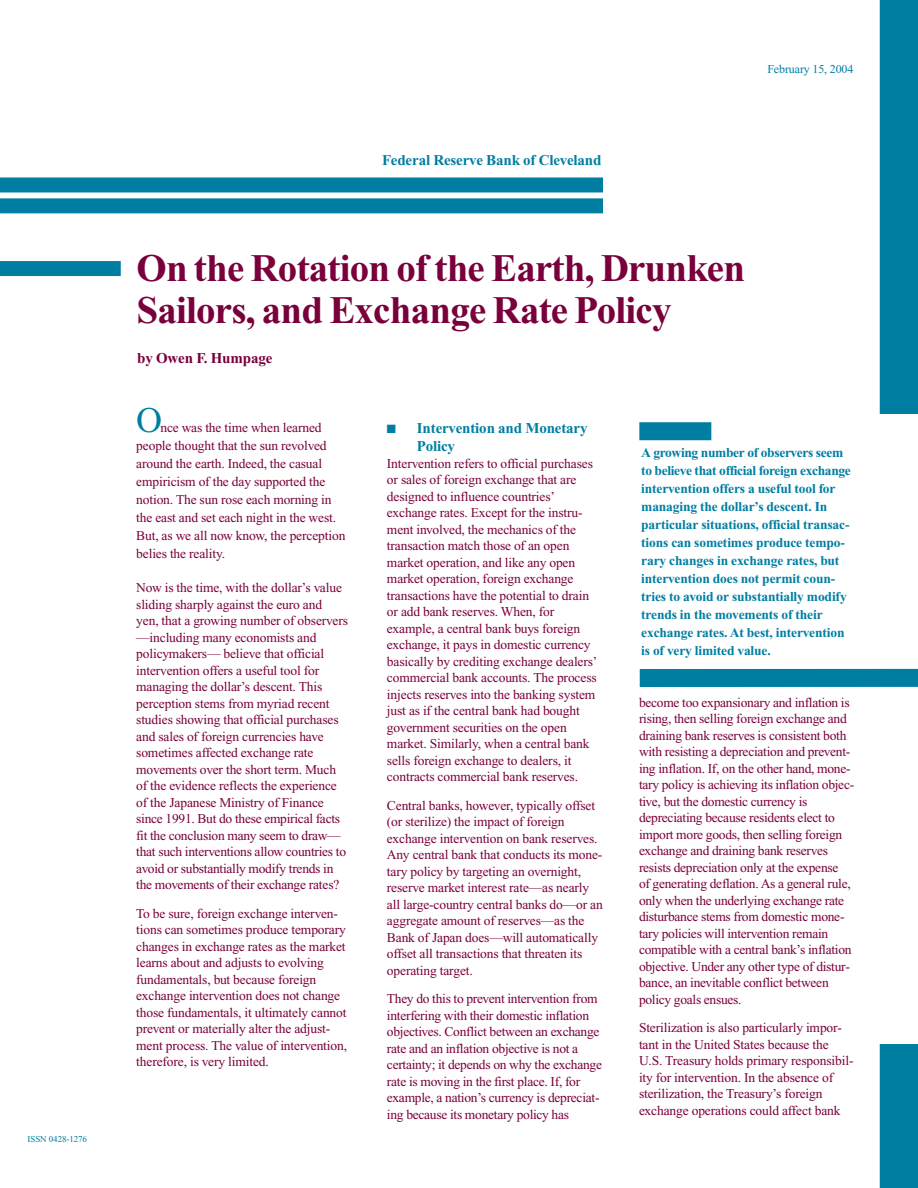
<style>
.page{position:relative;width:918px;height:1188px;background:#fff}
.page>*{position:absolute;margin:0;border:0;box-sizing:border-box;transform-origin:0 0}
.t1{font:700 39px/42px "Times";letter-spacing:-.02em;color:#79003b}
.t2{font:36px "Times";color:#007ea2}
.t3{font:700 15px/18px "Times";letter-spacing:-.01em;color:#007ea2}
.t4{font:700 15px "Times";letter-spacing:-.01em;color:#79003b}
.t5{font:13.5px/16.5px "Times";letter-spacing:-.01em;color:#79003b}
.t6{font:700 13.5px/18px "Times";letter-spacing:-.01em;color:#007ea2}
.t7{font:12px "Times";letter-spacing:-.01em;color:#007ea2}
.t8{font:9px "Times";letter-spacing:-.01em;color:#007ea2}
</style>
<div class="page">
<div style="left:0;top:177px;width:603px;height:15px;background:#007ea2"></div>
<div style="left:0;top:198px;width:603px;height:15px;background:#007ea2"></div>
<div style="left:0;top:261px;width:121px;height:15px;background:#007ea2"></div>
<div style="left:880px;top:0;width:38px;height:414px;background:#007ea2"></div>
<div style="left:880px;top:1044px;width:38px;height:144px;background:#007ea2"></div>
<div style="left:639px;top:422px;width:72px;height:18px;background:#007ea2"></div>
<div style="left:640px;top:669px;width:278px;height:18px;background:#007ea2"></div>
<p class="t8" style="left:28px;top:1135px;width:61px">ISSN 0428-1276</p>
<p class="t3" style="left:382px;top:152px;width:221px">Federal Reserve Bank of Cleveland</p>
<p class="t7" style="left:767px;top:64px;width:88px">February 15, 2004</p>
<h1 class="t1" style="left:136px;top:251px;width:610px">On the Rotation of the Earth, Drunken<br>Sailors, and Exchange Rate Policy</h1>
<p class="t4" style="left:137px;top:353px;width:137px">by Owen F. Humpage</p>
<h2 class="t2" style="left:136px;top:406px;width:27px">O</h2>
<p class="t5" style="left:136px;top:420px;width:211px;line-height:18px;text-indent:24px">nce was the time when learned people thought that the sun revolved around the earth. Indeed, the casual empiricism of the day supported the notion. The sun rose each morning in the east and set each night in the west.<br>But, as we all now know, the perception belies the reality.</p>
<p class="t5" style="left:136px;top:581px;width:213px">Now is the time, with the dollar’s value sliding sharply against the euro and<br>yen, that a growing number of observers —including many economists and policymakers— believe that official intervention offers a useful tool for managing the dollar’s descent. This perception stems from myriad recent studies showing that official purchases and sales of foreign currencies have sometimes affected exchange rate movements over the short term. Much of the evidence reflects the experience of the Japanese Ministry of Finance since 1991. But do these empirical facts fit the conclusion many seem to draw— that such interventions allow countries to avoid or substantially modify trends in the movements of their exchange rates?</p>
<p class="t5" style="left:136px;top:907px;width:212px">To be sure, foreign exchange interven&shy;tions can sometimes produce temporary changes in exchange rates as the market learns about and adjusts to evolving fundamentals, but because foreign exchange intervention does not change those fundamentals, it ultimately cannot prevent or materially alter the adjust&shy;ment process. The value of intervention, therefore, is very limited.</p>
<p class="t3" style="left:417px;top:420px;width:172px;text-indent:-30px">■ Intervention and Monetary<br>Policy</p>
<p class="t5" style="left:387px;top:456px;width:212px">Intervention refers to official purchases or sales of foreign exchange that are designed to influence countries’ exchange rates. Except for the instru&shy;ment involved, the mechanics of the transaction match those of an open market operation, and like any open market operation, foreign exchange transactions have the potential to drain or add bank reserves. When, for example, a central bank buys foreign exchange, it pays in domestic currency basically by crediting exchange dealers’ commercial bank accounts. The process injects reserves into the banking system just as if the central bank had bought government securities on the open market. Similarly, when a central bank sells foreign exchange to dealers, it contracts commercial bank reserves.</p>
<p class="t5" style="left:387px;top:798px;width:217px">Central banks, however, typically offset (or sterilize) the impact of foreign exchange intervention on bank reserves.<br>Any central bank that conducts its mone&shy;tary policy by targeting an overnight, reserve market interest rate—as nearly all large-country central banks do—or an aggregate amount of reserves—as the Bank of Japan does—will automatically offset all transactions that threaten its operating target.</p>
<p class="t5" style="left:387px;top:992px;width:217px">They do this to prevent intervention from interfering with their domestic inflation objectives. Conflict between an exchange rate and an inflation objective is not a certainty; it depends on why the exchange rate is moving in the first place. If, for example, a nation’s currency is depreciat&shy;ing because its monetary policy has</p>
<p class="t6" style="left:641px;top:445px;width:211px">A growing number of observers seem to believe that official foreign exchange intervention offers a useful tool for managing the dollar’s descent. In particular situations, official transac&shy;tions can sometimes produce tempo&shy;rary changes in exchange rates, but intervention does not permit coun&shy;tries to avoid or substantially modify trends in the movements of their exchange rates. At best, intervention is of very limited value.</p>
<p class="t5" style="left:639px;top:695px;width:217px">become too expansionary and inflation is rising, then selling foreign exchange and draining bank reserves is consistent both with resisting a depreciation and prevent&shy;ing inflation. If, on the other hand, mone&shy;tary policy is achieving its inflation objec&shy;tive, but the domestic currency is depreciating because residents elect to import more goods, then selling foreign exchange and draining bank reserves resists depreciation only at the expense<br>of generating deflation. As a general rule, only when the underlying exchange rate disturbance stems from domestic mone&shy;tary policies will intervention remain compatible with a central bank’s inflation objective. Under any other type of distur&shy;bance, an inevitable conflict between policy goals ensues.</p>
<p class="t5" style="left:639px;top:1021px;width:216px">Sterilization is also particularly impor&shy;tant in the United States because the U.S. Treasury holds primary responsibil&shy;ity for intervention. In the absence of sterilization, the Treasury’s foreign exchange operations could affect bank</p>
</div>
